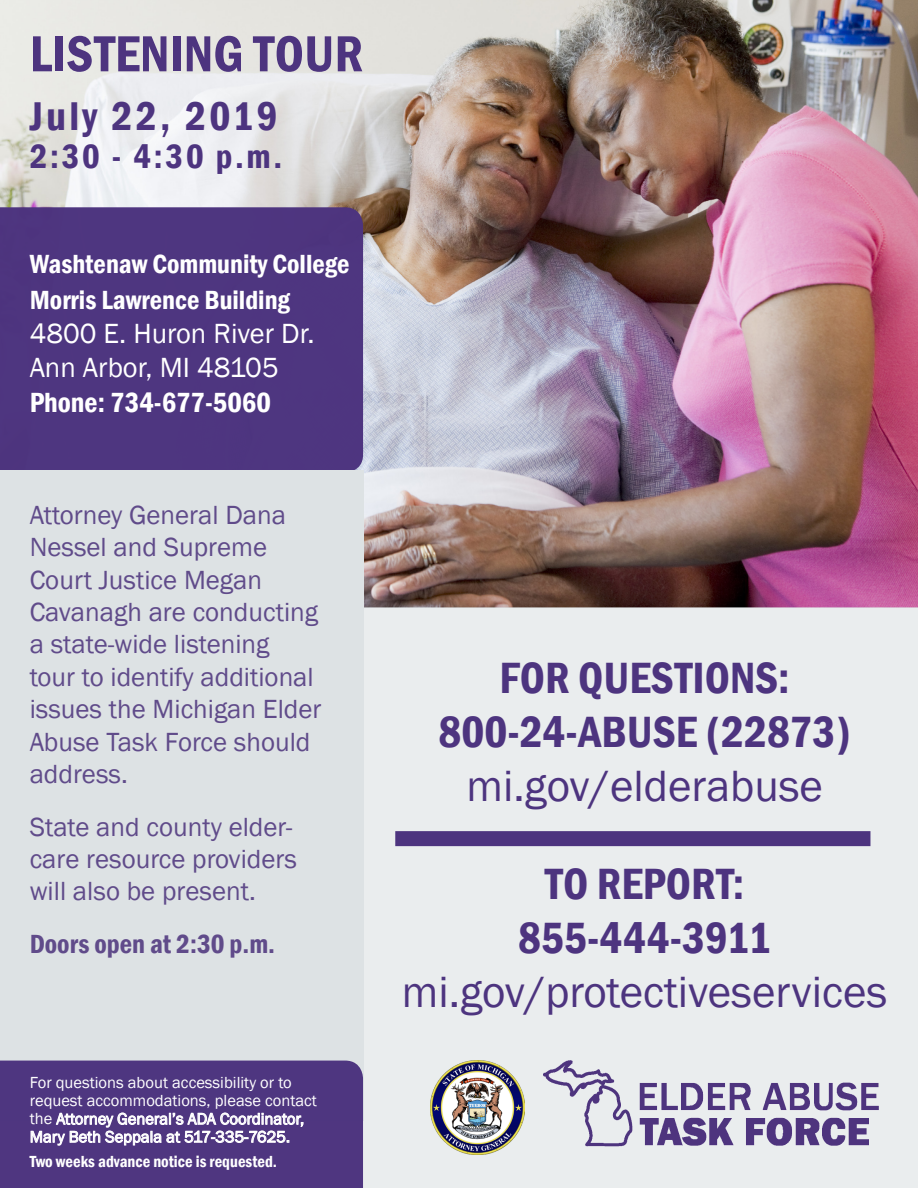
<style>
.page{position:relative;width:918px;height:1188px;background:#fff}
.page>*{position:absolute;margin:0;border:0;box-sizing:border-box;transform-origin:0 0}
.t1{font:600 condensed 52.5px "Franklin Gothic";color:#4d347f}
.t2{font:600 condensed 45px/54px "Franklin Gothic";color:#4d347f;text-align:center}
.t3{font:45px/54px "Franklin Gothic";color:#4d347f;text-align:center}
.t4{font:600 condensed 41.25px "Franklin Gothic";letter-spacing:.08em;color:#4d347f}
.t5{font:600 condensed 34.65px "Franklin Gothic";color:#4d347f}
.t6{font:28.5px/34.2px "Franklin Gothic";color:#fff}
.t7{font:27px/32.4px "Franklin Gothic";color:#604b8a}
.t8{font:600 condensed 27px/36px "Franklin Gothic";color:#fff}
.t9{font:600 condensed 27px "Franklin Gothic";color:#604b8a}
.t10{font:16.5px/18px "Franklin Gothic";color:#fff}
.t11{font:600 condensed 16.5px "Franklin Gothic";color:#fff}
.s1{font-weight:600;font-stretch:condensed}
.s2{font-weight:400;font-stretch:normal}
</style>
<div class="page">
<img style="left:0;top:0;width:918px;height:607px">
<div style="left:0;top:207px;width:363px;height:263px;background:#4e3680"></div>
<div style="left:0;top:470px;width:363px;height:651px;background:#dde2e4"></div>
<div style="left:0;top:1061px;width:363px;height:127px;background:#4e3680"></div>
<svg style="left:30px;top:1112px;width:274px;height:34px;background:#8270a4"></svg>
<div style="left:363px;top:608px;width:555px;height:580px;background:#eaedee"></div>
<div style="left:395px;top:831px;width:475px;height:15px;background:#4d347f"></div>
<img style="left:543px;top:1061px;width:336px;height:86px">
<img style="left:430px;top:1061px;width:94px;height:93px">
<p class="t1" style="left:30px;top:19px;width:335px">LISTENING TOUR</p>
<p class="t4" style="left:30px;top:89px;width:250px">July 22, 2019</p>
<p class="t5" style="left:30px;top:133px;width:254px">2:30 - 4:30 p.m.</p>
<p class="t8" style="left:30px;top:246px;width:322px">Washtenaw Community College<br>Morris Lawrence Building</p>
<p class="t6" style="left:30px;top:317px;width:287px">4800 E. Huron River Dr.<br>Ann Arbor, MI 48105<br><span class="s1">Phone: 734-677-5060</span></p>
<p class="t7" style="left:30px;top:499px;width:293px">Attorney General Dana<br>Nessel and Supreme<br>Court Justice Megan<br>Cavanagh are conducting a state-wide listening tour to identify additional issues the Michigan Elder<br>Abuse Task Force should address.</p>
<p class="t7" style="left:30px;top:811px;width:269px">State and county elder&shy;care resource providers will also be present.</p>
<p class="t9" style="left:30px;top:926px;width:247px">Doors open at 2:30 p.m.</p>
<p class="t10" style="left:30px;top:1074px;width:289px">For questions about accessibility or to request accommodations, please contact the Attorney General’s ADA Coordinator, Mary Beth Seppala at 517-335-7625.</p>
<p class="t11" style="left:30px;top:1151px;width:249px">Two weeks advance notice is requested.</p>
<p class="t2" style="left:439px;top:650px;width:414px">FOR QUESTIONS:<br>800-24-ABUSE (22873) <span class="s2">mi.gov/elderabuse</span></p>
<p class="t3" style="left:402px;top:858px;width:487px"><span class="s1">TO REPORT:<br>855-444-3911 </span>mi.gov/protectiveservices</p>
</div>
